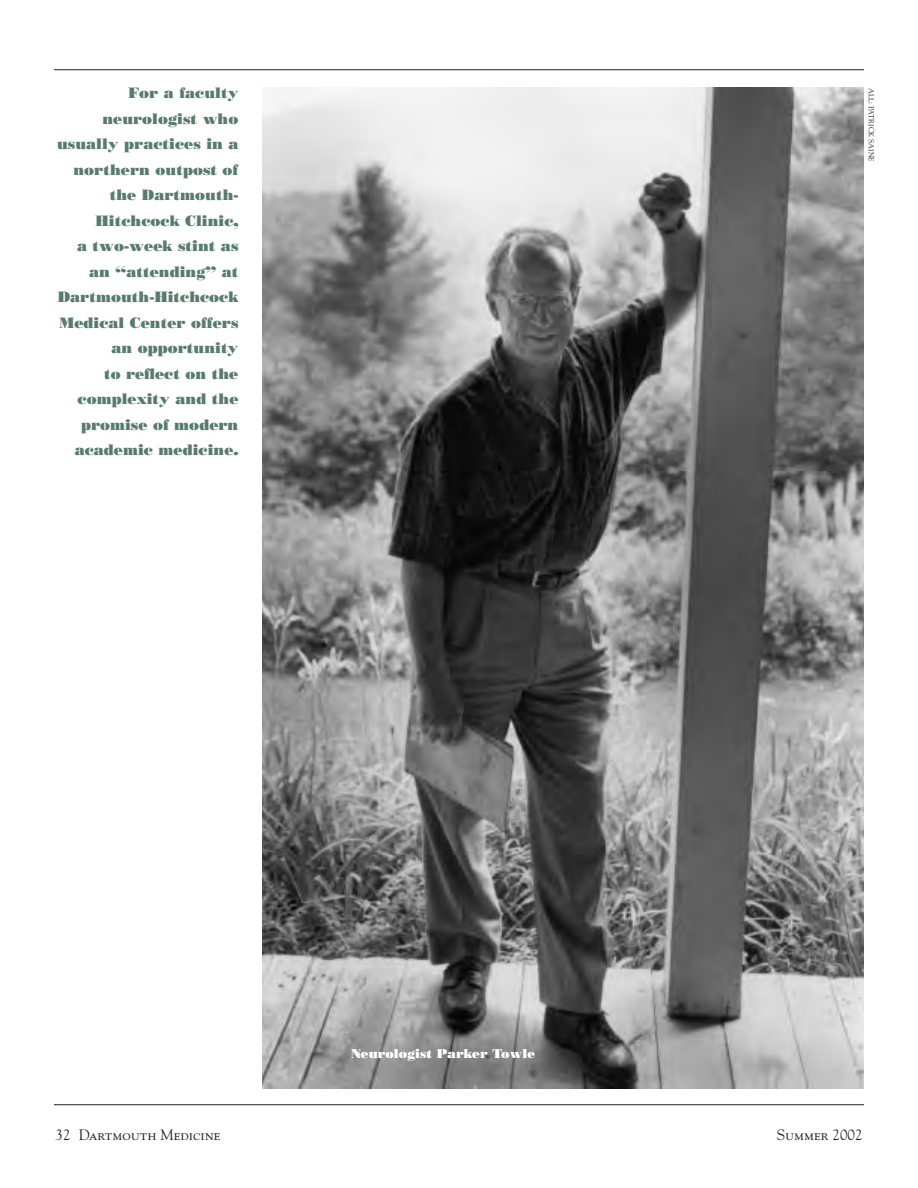
<style>
.page{position:relative;width:918px;height:1188px;background:#fff}
.page>*{position:absolute;margin:0;border:0;box-sizing:border-box;transform-origin:0 0}
.t1{font:15px/25.5px "Bodoni Poster";color:#577c6b;text-align:right}
.t2{font:15px "Goudy SC";color:#231f1f}
.t3{font:12.75px "Bodoni Poster";color:#fff}
.t4{font:7.5px "Goudy";color:#231f1f}
.s1{font-family:"Goudy"}
</style>
<div class="page">
<hr style="left:54px;top:1104px;width:810px;height:1px;background:#231f1f">
<hr style="left:54px;top:69px;width:810px;height:1px;background:#231f1f">
<img style="left:262px;top:88px;width:602px;height:1000px">
<p class="t1" style="left:57px;top:82px;width:183px">For a faculty neurologist who usually practices in a northern outpost of the Dartmouth-<br>Hitchcock Clinic,<br>a two-week stint as an “attending” at<br>Dartmouth-Hitchcock<br>Medical Center offers an opportunity<br>to reflect on the complexity and the promise of modern academic medicine.</p>
<p class="t4" style="left:875px;top:88px;width:75px;rotate:90deg">ALL: PATRICK SAINE</p>
<p class="t3" style="left:351px;top:1049px;width:186px">Neurologist Parker Towle</p>
<p class="t2" style="left:56px;top:1129px;width:167px"><span class="s1">32</span> Dartmouth Medicine</p>
<p class="t2" style="left:777px;top:1129px;width:87px">Summer <span class="s1">2002</span></p>
</div>
